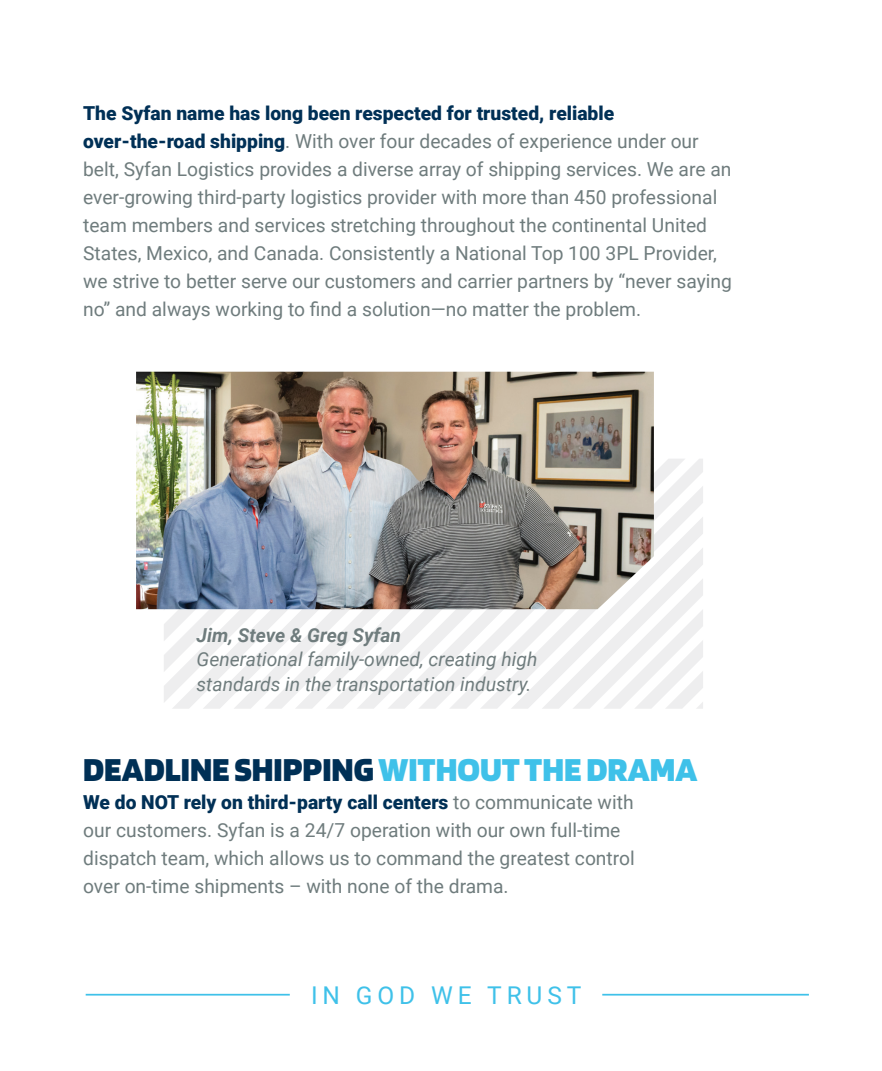
<style>
.page{position:relative;width:882px;height:1071px;background:#fff}
.page>*{position:absolute;margin:0;border:0;box-sizing:border-box;transform-origin:0 0}
.t1{font:800 35px "Blinker";color:#003056}
.t2{font:24.5px "Roboto";letter-spacing:.2em;color:#3fc1e9}
.t3{font:19.25px/28px "Roboto";color:#6f7c7d}
.t4{font:italic 19.25px/24.5px "Roboto";color:#6f7c7d}
.t5{font:italic 700 19.25px "Roboto";color:#6f7c7d}
.s1{font-weight:900;color:#003056}
.s2{color:#3fc1e9}
</style>
<div class="page">
<svg style="left:654px;top:459px;width:49px;height:27px"></svg>
<svg style="left:654px;top:486px;width:49px;height:30px"></svg>
<svg style="left:532px;top:516px;width:171px;height:193px"></svg>
<svg style="left:172px;top:609px;width:31px;height:100px;fill:#eeeeef"></svg>
<svg style="left:203px;top:609px;width:31px;height:100px;fill:#eeeeef"></svg>
<svg style="left:234px;top:609px;width:30px;height:100px;fill:#eeeeef"></svg>
<svg style="left:264px;top:609px;width:268px;height:100px;fill:#eeeeef"></svg>
<img style="left:136px;top:372px;width:518px;height:237px">
<hr style="left:602px;top:994px;width:207px;height:2px;background:#3fc1e9">
<hr style="left:86px;top:994px;width:204px;height:2px;background:#3fc1e9">
<p class="t3" style="left:83px;top:98px;width:650px"><span class="s1">The Syfan name has long been respected for trusted, reliable over-the-road shipping</span>. With over four decades of experience under our belt, Syfan Logistics provides a diverse array of shipping services. We are an ever-growing third-party logistics provider with more than 450 professional team members and services stretching throughout the continental United States, Mexico, and Canada. Consistently a National Top 100 3PL Provider, we strive to better serve our customers and carrier partners by “never saying no” and always working to find a solution—no matter the problem.</p>
<p class="t5" style="left:197px;top:622px;width:206px">Jim, Steve &amp; Greg Syfan</p>
<p class="t4" style="left:197px;top:647px;width:342px">Generational family-owned, creating high standards in the transportation industry.</p>
<p class="t1" style="left:83px;top:752px;width:616px">DEADLINE SHIPPING <span class="s2">WITHOUT THE DRAMA</span></p>
<p class="t3" style="left:83px;top:788px;width:553px"><span class="s1">We do NOT rely on third-party call centers</span> to communicate with our customers. Syfan is a 24/7 operation with our own full-time dispatch team, which allows us to command the greatest control over on-time shipments – with none of the drama.</p>
<p class="t2" style="left:311px;top:978px;width:272px">IN GOD WE TRUST</p>
</div>
